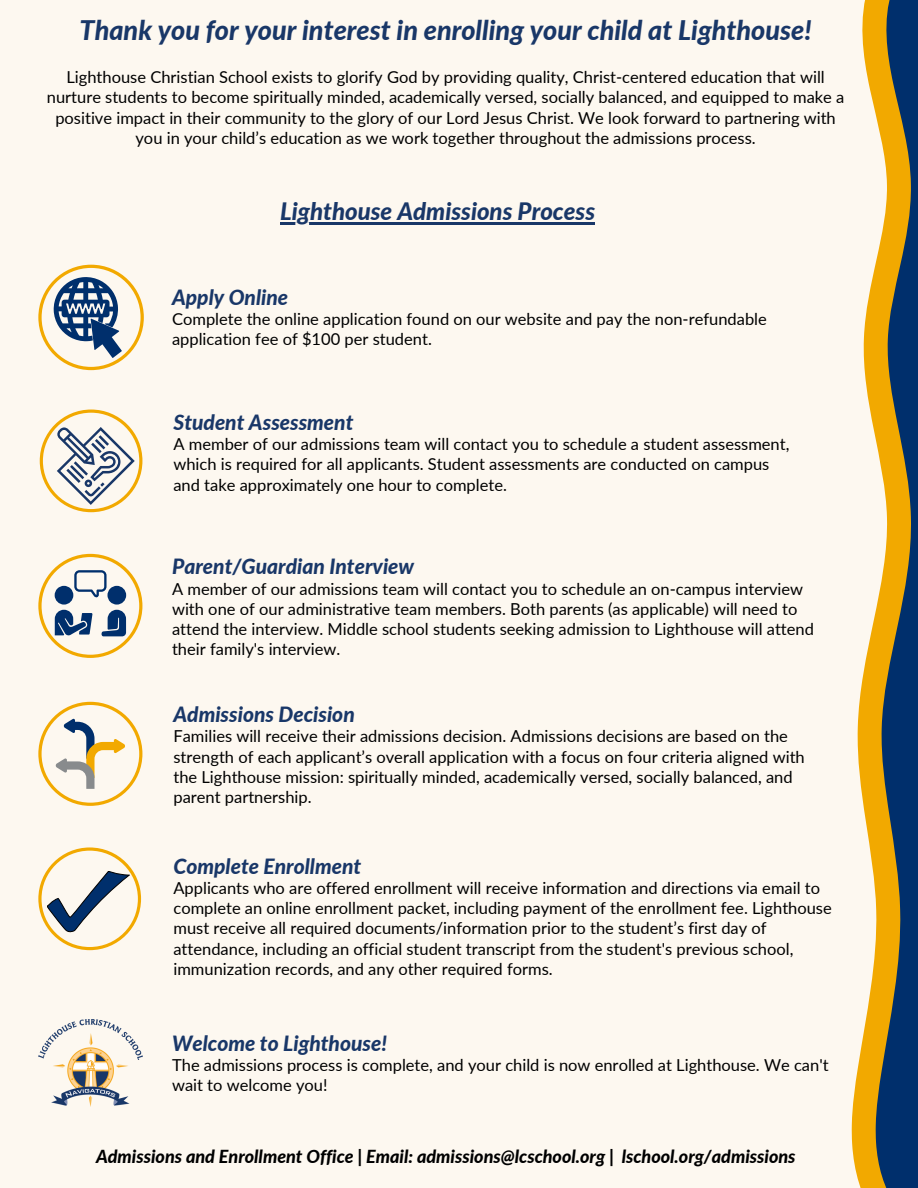
<style>
.page{position:relative;width:918px;height:1188px;background:#fdf8f0}
.page>*{position:absolute;margin:0;border:0;box-sizing:border-box;transform-origin:0 0}
.t1{font:italic 800 27px "Lato";color:#193768}
.t2{font:italic 800 24px "Lato";color:#193768}
.t3{font:italic 800 21px "Lato";color:#193768}
.t4{font:italic 800 18px "Lato";color:#000}
.t5{font:16.5px/20.2px "Lato";color:#000}
</style>
<div class="page">
<svg style="left:38px;top:265px;width:106px;height:105px"></svg>
<svg style="left:40px;top:410px;width:102px;height:102px"></svg>
<svg style="left:38px;top:554px;width:104px;height:104px"></svg>
<svg style="left:38px;top:702px;width:104px;height:104px"></svg>
<svg style="left:38px;top:847px;width:103px;height:103px"></svg>
<img style="left:38px;top:1019px;width:105px;height:88px">
<svg style="left:852px;top:0;width:66px;height:1188px"></svg>
<hr style="left:280px;top:223px;width:315px;height:2px;background:#193768">
<p class="t1" style="left:80px;top:14px;width:734px">Thank you for your interest in enrolling your child at Lighthouse!</p>
<h1 class="t5" style="left:47px;top:67px;width:799px;text-align:center">Lighthouse Christian School exists to glorify God by providing quality, Christ-centered education that will nurture students to become spiritually minded, academically versed, socially balanced, and equipped to make a positive impact in their community to the glory of our Lord Jesus Christ. We look forward to partnering with you in your child’s education as we work together throughout the admissions process.</h1>
<p class="t2" style="left:280px;top:197px;width:316px">Lighthouse Admissions Process</p>
<p class="t3" style="left:172px;top:284px;width:118px">Apply Online</p>
<h2 class="t5" style="left:172px;top:309px;width:596px">Complete the online application found on our website and pay the non-refundable application fee of $100 per student.</h2>
<p class="t3" style="left:173px;top:409px;width:182px">Student Assessment</p>
<p class="t5" style="left:173px;top:434px;width:618px">A member of our admissions team will contact you to schedule a student assessment, which is required for all applicants. Student assessments are conducted on campus and take approximately one hour to complete.</p>
<p class="t3" style="left:172px;top:554px;width:244px">Parent/Guardian Interview</p>
<p class="t5" style="left:172px;top:578px;width:643px">A member of our admissions team will contact you to schedule an on-campus interview with one of our administrative team members. Both parents (as applicable) will need to attend the interview. Middle school students seeking admission to Lighthouse will attend their family's interview.</p>
<p class="t3" style="left:173px;top:701px;width:183px">Admissions Decision</p>
<p class="t5" style="left:173px;top:726px;width:633px">Families will receive their admissions decision. Admissions decisions are based on the strength of each applicant’s overall application with a focus on four criteria aligned with the Lighthouse mission: spiritually minded, academically versed, socially balanced, and parent partnership.</p>
<p class="t3" style="left:173px;top:853px;width:189px">Complete Enrollment</p>
<p class="t5" style="left:173px;top:877px;width:660px">Applicants who are offered enrollment will receive information and directions via email to complete an online enrollment packet, including payment of the enrollment fee. Lighthouse must receive all required documents/information prior to the student’s first day of attendance, including an official student transcript from the student's previous school, immunization records, and any other required forms.</p>
<p class="t3" style="left:172px;top:1030px;width:216px">Welcome to Lighthouse!</p>
<p class="t5" style="left:172px;top:1054px;width:658px">The admissions process is complete, and your child is now enrolled at Lighthouse. We can't wait to welcome you!</p>
<p class="t4" style="left:96px;top:1145px;width:701px">Admissions and Enrollment Office | Email: admissions@lcschool.org | lschool.org/admissions</p>
</div>
